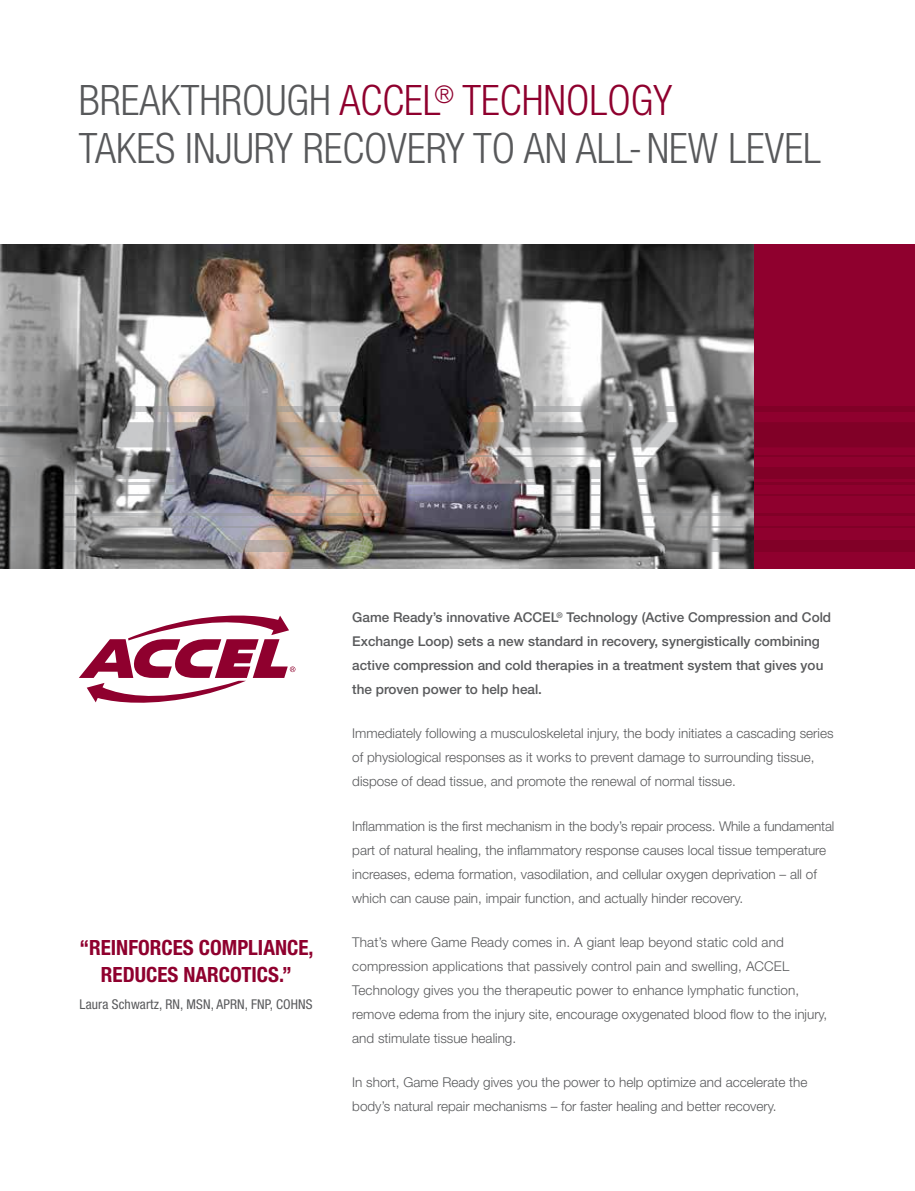
<style>
.page{position:relative;width:915px;height:1191px;background:#fff}
.page>*{position:absolute;margin:0;border:0;box-sizing:border-box;transform-origin:0 0}
.t1{font:300 condensed 42px/48px "Helvetica Neue";color:#58595b}
.t2{font:700 condensed 21px/27px "Helvetica Neue";color:#8f002e;text-align:center}
.t3{font:300 13.5px/24px "Helvetica Neue";color:#58595b}
.t4{font:500 13.5px/24px "Helvetica Neue";color:#58595b}
.t5{font:condensed 13.5px "Helvetica Neue";letter-spacing:.01em;color:#58595b}
.s1{color:#8f002e}
</style>
<div class="page">
<img style="left:0;top:244px;width:754px;height:324px">
<svg style="left:0;top:406px;width:754px;height:6px;background:#706f6f"></svg>
<hr style="left:0;top:494px;width:767px;height:1px;background:#939598">
<hr style="left:0;top:513px;width:767px;height:3px;background:#939598">
<hr style="left:0;top:526px;width:767px;height:1px;background:#939598">
<hr style="left:0;top:455px;width:767px;height:1px;background:#939598">
<hr style="left:0;top:481px;width:767px;height:3px;background:#939598">
<svg style="left:0;top:467px;width:754px;height:12px;background:#6c696a"></svg>
<svg style="left:0;top:541px;width:754px;height:11px;background:#666563"></svg>
<div style="left:754px;top:244px;width:160px;height:324px;background:#8f002e"></div>
<div style="left:754px;top:406px;width:160px;height:6px;background:#810027"></div>
<hr style="left:754px;top:494px;width:160px;height:1px;background:#810027">
<hr style="left:754px;top:513px;width:160px;height:3px;background:#810027">
<hr style="left:754px;top:526px;width:160px;height:1px;background:#810027">
<hr style="left:754px;top:455px;width:160px;height:1px;background:#810027">
<svg style="left:0;top:422px;width:914px;height:25px"></svg>
<hr style="left:754px;top:481px;width:160px;height:3px;background:#810027">
<div style="left:754px;top:467px;width:160px;height:12px;background:#810027"></div>
<div style="left:754px;top:541px;width:160px;height:11px;background:#810027"></div>
<svg style="left:79px;top:615px;width:216px;height:88px"></svg>
<h1 class="t1" style="left:79px;top:76px;width:743px">BREAKTHROUGH <span class="s1">ACCEL</span><sup>®</sup> <span class="s1">TECHNOLOGY<br></span>TAKES INJURY RECOVERY TO AN ALL-NEW LEVEL</h1>
<h2 class="t2" style="left:79px;top:933px;width:236px">“REINFORCES COMPLIANCE,<br>REDUCES NARCOTICS.”</h2>
<p class="t5" style="left:80px;top:996px;width:234px">Laura Schwartz, RN, MSN, APRN, FNP, COHNS</p>
<p class="t4" style="left:352px;top:605px;width:480px">Game Ready’s innovative ACCEL<sup>®</sup> Technology (Active Compression and Cold Exchange Loop) sets a new standard in recovery, synergistically combining active compression and cold therapies in a treatment system that gives you the proven power to help heal.</p>
<p class="t3" style="left:352px;top:721px;width:482px">Immediately following a musculoskeletal injury, the body initiates a cascading series of physiological responses as it works to prevent damage to surrounding tissue, dispose of dead tissue, and promote the renewal of normal tissue.</p>
<p class="t3" style="left:352px;top:813px;width:483px">Inflammation is the first mechanism in the body’s repair process. While a fundamental part of natural healing, the inflammatory response causes local tissue temperature increases, edema formation, vasodilation, and cellular oxygen deprivation – all of which can cause pain, impair function, and actually hinder recovery.</p>
<p class="t3" style="left:352px;top:930px;width:476px">That’s where Game Ready comes in. A giant leap beyond static cold and compression applications that passively control pain and swelling, ACCEL Technology gives you the therapeutic power to enhance lymphatic function, remove edema from the injury site, encourage oxygenated blood flow to the injury, and stimulate tissue healing.</p>
<p class="t3" style="left:352px;top:1070px;width:456px">In short, Game Ready gives you the power to help optimize and accelerate the body’s natural repair mechanisms – for faster healing and better recovery.</p>
</div>
